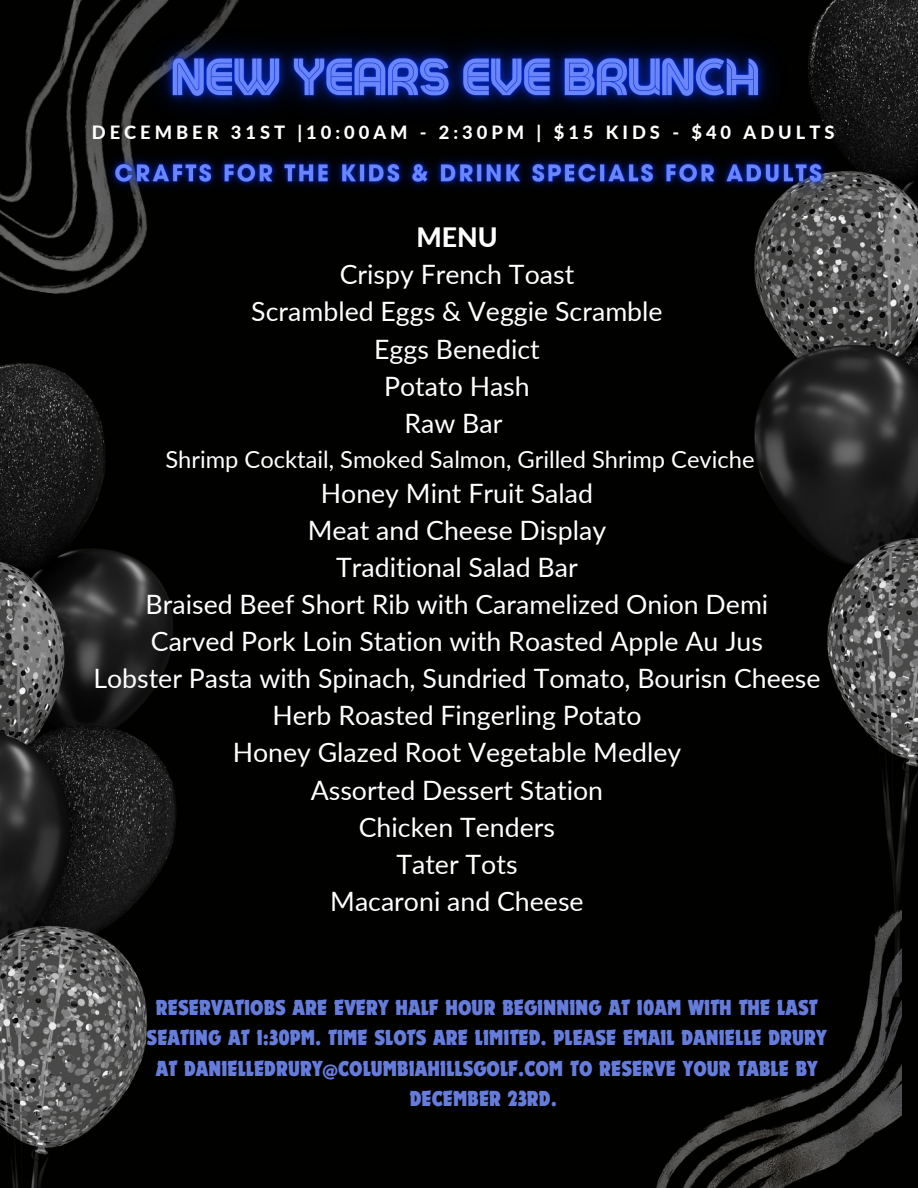
<style>
.page{position:relative;width:918px;height:1188px;background:#010100}
.page>*{position:absolute;margin:0;border:0;box-sizing:border-box;transform-origin:0 0}
.t1{font:26.7px "Lato";color:#fff}
.t2{font:800 26.7px "Lato";color:#fff}
.t3{font:23.7px "Lato";color:#fff}
.t4{font:700 condensed 22.5px/30.3px "Dynamo Com";color:#657cdb;text-align:center}
.t5{font:800 18.3px "Lato";letter-spacing:.215em;color:#fff}
</style>
<div class="page">
<img style="left:0;top:364px;width:176px;height:824px">
<img style="left:755px;top:0;width:163px;height:983px">
<img style="left:0;top:0;width:147px;height:294px">
<img style="left:656px;top:909px;width:245px;height:279px">
<img style="left:90px;top:139px;width:760px;height:73px">
<img style="left:193px;top:160px;width:545px;height:52px">
<img style="left:118px;top:0;width:695px;height:160px">
<p class="t5" style="left:92px;top:121px;width:744px">DECEMBER 31ST |10:00AM - 2:30PM | $15 KIDS - $40 ADULTS</p>
<p class="t2" style="left:416px;top:221px;width:83px">MENU</p>
<p class="t1" style="left:340px;top:258px;width:236px">Crispy French Toast</p>
<p class="t1" style="left:251px;top:295px;width:413px">Scrambled Eggs &amp; Veggie Scramble</p>
<p class="t1" style="left:374px;top:332px;width:167px">Eggs Benedict</p>
<p class="t1" style="left:384px;top:369px;width:147px">Potato Hash</p>
<p class="t1" style="left:405px;top:406px;width:100px">Raw Bar</p>
<p class="t3" style="left:165px;top:444px;width:591px">Shrimp Cocktail, Smoked Salmon, Grilled Shrimp Ceviche</p>
<p class="t1" style="left:321px;top:476px;width:274px">Honey Mint Fruit Salad</p>
<p class="t1" style="left:308px;top:513px;width:300px">Meat and Cheese Display</p>
<p class="t1" style="left:336px;top:550px;width:243px">Traditional Salad Bar</p>
<p class="t1" style="left:146px;top:588px;width:624px">Braised Beef Short Rib with Caramelized Onion Demi</p>
<p class="t1" style="left:151px;top:625px;width:614px">Carved Pork Loin Station with Roasted Apple Au Jus</p>
<p class="t1" style="left:93px;top:662px;width:729px">Lobster Pasta with Spinach, Sundried Tomato, Bourisn Cheese</p>
<p class="t1" style="left:272px;top:699px;width:371px">Herb Roasted Fingerling Potato</p>
<p class="t1" style="left:233px;top:736px;width:450px">Honey Glazed Root Vegetable Medley</p>
<p class="t1" style="left:311px;top:773px;width:294px">Assorted Dessert Station</p>
<p class="t1" style="left:359px;top:810px;width:198px">Chicken Tenders</p>
<p class="t1" style="left:396px;top:847px;width:123px">Tater Tots</p>
<p class="t1" style="left:330px;top:885px;width:255px">Macaroni and Cheese</p>
<p class="t4" style="left:147px;top:993px;width:682px">RESERVATIOBS ARE EVERY HALF HOUR BEGINNING AT 10AM WITH THE LAST SEATING AT 1:30PM. TIME SLOTS ARE LIMITED. PLEASE EMAIL DANIELLE DRURY AT DANIELLEDRURY@COLUMBIAHILLSGOLF.COM TO RESERVE YOUR TABLE BY DECEMBER 23RD.</p>
</div>
